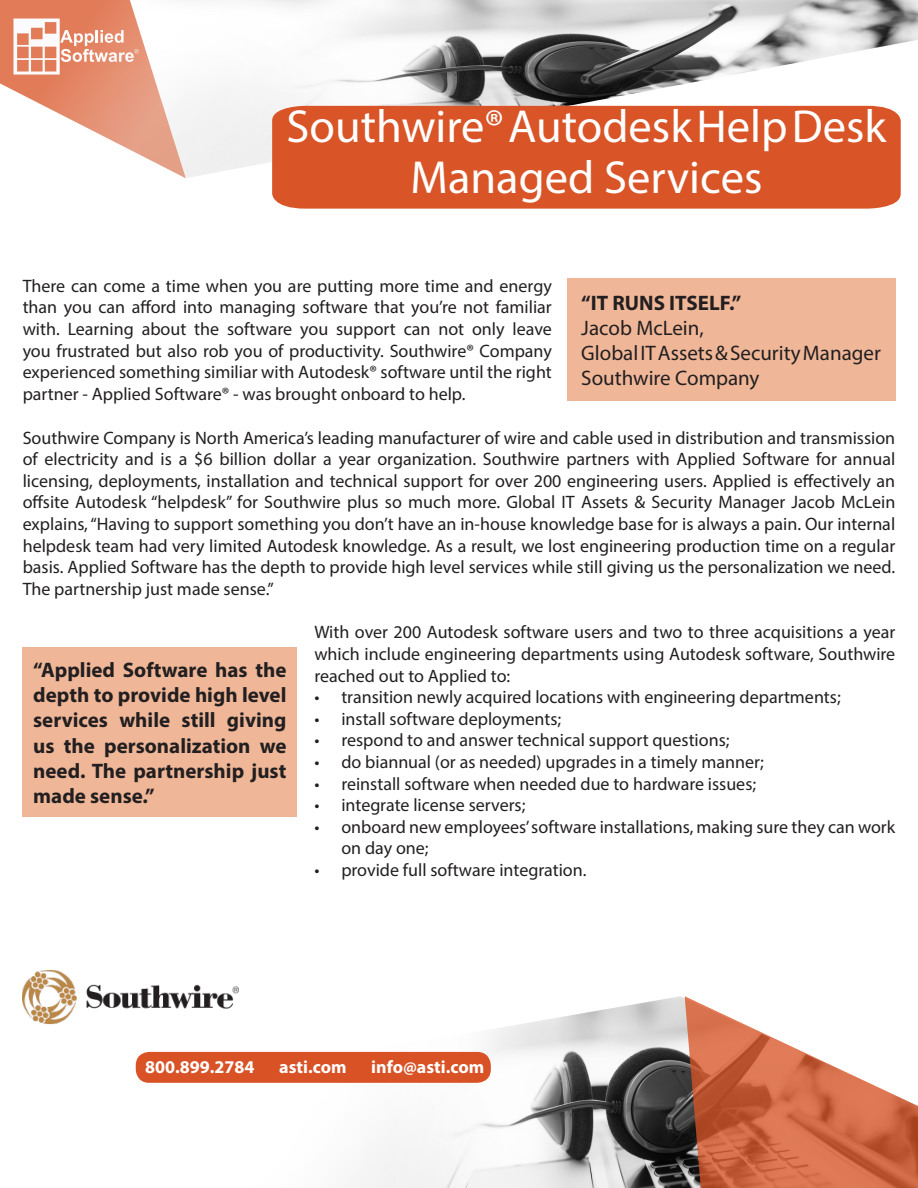
<style>
.page{position:relative;width:918px;height:1188px;background:#fff}
.page>*{position:absolute;margin:0;border:0;box-sizing:border-box;transform-origin:0 0}
.t1{font:46.5px "Myriad Pro";color:#fff}
.t2{font:700 21px/25.2px "Myriad Pro";color:#231f20;text-align:justify}
.t3{font:21px "Myriad Pro";color:#231f20}
.t4{font:18px/21.6px "Myriad Pro";color:#231f20;text-align:justify}
.t5{font:700 18px "Myriad Pro";color:#fff}
</style>
<div class="page">
<img style="left:186px;top:0;width:732px;height:178px">
<div style="left:272px;top:106px;width:629px;height:103px;background:#d95426"></div>
<svg style="left:0;top:0;width:186px;height:178px"></svg>
<img style="left:22px;top:996px;width:663px;height:192px">
<svg style="left:685px;top:996px;width:233px;height:192px"></svg>
<div style="left:136px;top:1052px;width:355px;height:31px;background:#d85226;border-radius:14px"></div>
<div style="left:567px;top:278px;width:328px;height:123px;background:#efb798"></div>
<div style="left:23px;top:647px;width:274px;height:170px;background:#efb798"></div>
<img style="left:23px;top:970px;width:216px;height:58px">
<p class="t1" style="left:286px;top:98px;width:602px">Southwire® Autodesk Help Desk</p>
<p class="t1" style="left:410px;top:149px;width:354px">Managed Services</p>
<p class="t4" style="left:23px;top:275px;width:531px">There can come a time when you are putting more time and energy than you can afford into managing software that you’re not familiar with. Learning about the software you support can not only leave you frustrated but also rob you of productivity. Southwire® Company experienced something similiar with Autodesk® software until the right partner - Applied Software® - was brought onboard to help.</p>
<p class="t2" style="left:581px;top:290px;width:162px">“IT RUNS ITSELF.”</p>
<p class="t3" style="left:581px;top:315px;width:124px">Jacob McLein,</p>
<p class="t3" style="left:581px;top:340px;width:301px">Global IT Assets &amp; Security Manager</p>
<p class="t3" style="left:581px;top:365px;width:180px">Southwire Company</p>
<p class="t4" style="left:23px;top:426px;width:874px">Southwire Company is North America’s leading manufacturer of wire and cable used in distribution and transmission of electricity and is a $6 billion dollar a year organization. Southwire partners with Applied Software for annual licensing, deployments, installation and technical support for over 200 engineering users. Applied is effectively an offsite Autodesk “helpdesk” for Southwire plus so much more. Global IT Assets &amp; Security Manager Jacob McLein explains, “Having to support something you don’t have an in-house knowledge base for is always a pain. Our internal helpdesk team had very limited Autodesk knowledge. As a result, we lost engineering production time on a regular basis. Applied Software has the depth to provide high level services while still giving us the personalization we need.<br>The partnership just made sense.”</p>
<p class="t2" style="left:33px;top:657px;width:255px">“Applied Software has the depth to provide high level services while still giving us the personalization we need. The partnership just made sense.”</p>
<p class="t4" style="left:314px;top:621px;width:582px">With over 200 Autodesk software users and two to three acquisitions a year which include engineering departments using Autodesk software, Southwire reached out to Applied to:</p>
<p class="t4" style="left:314px;top:686px;width:528px">• transition newly acquired locations with engineering departments;</p>
<p class="t4" style="left:314px;top:708px;width:248px">• install software deployments;</p>
<p class="t4" style="left:314px;top:729px;width:417px">• respond to and answer technical support questions;</p>
<p class="t4" style="left:314px;top:751px;width:451px">• do biannual (or as needed) upgrades in a timely manner;</p>
<p class="t4" style="left:314px;top:773px;width:443px">• reinstall software when needed due to hardware issues;</p>
<p class="t4" style="left:314px;top:794px;width:213px">• integrate license servers;</p>
<p class="t4" style="left:341px;top:816px;width:555px;text-indent:-27px">• onboard new employees’ software installations, making sure they can work on day one;</p>
<p class="t4" style="left:314px;top:859px;width:274px">• provide full software integration.</p>
<p class="t5" style="left:145px;top:1055px;width:111px">800.899.2784</p>
<p class="t5" style="left:279px;top:1055px;width:69px">asti.com</p>
<p class="t5" style="left:371px;top:1055px;width:115px">info@asti.com</p>
</div>
